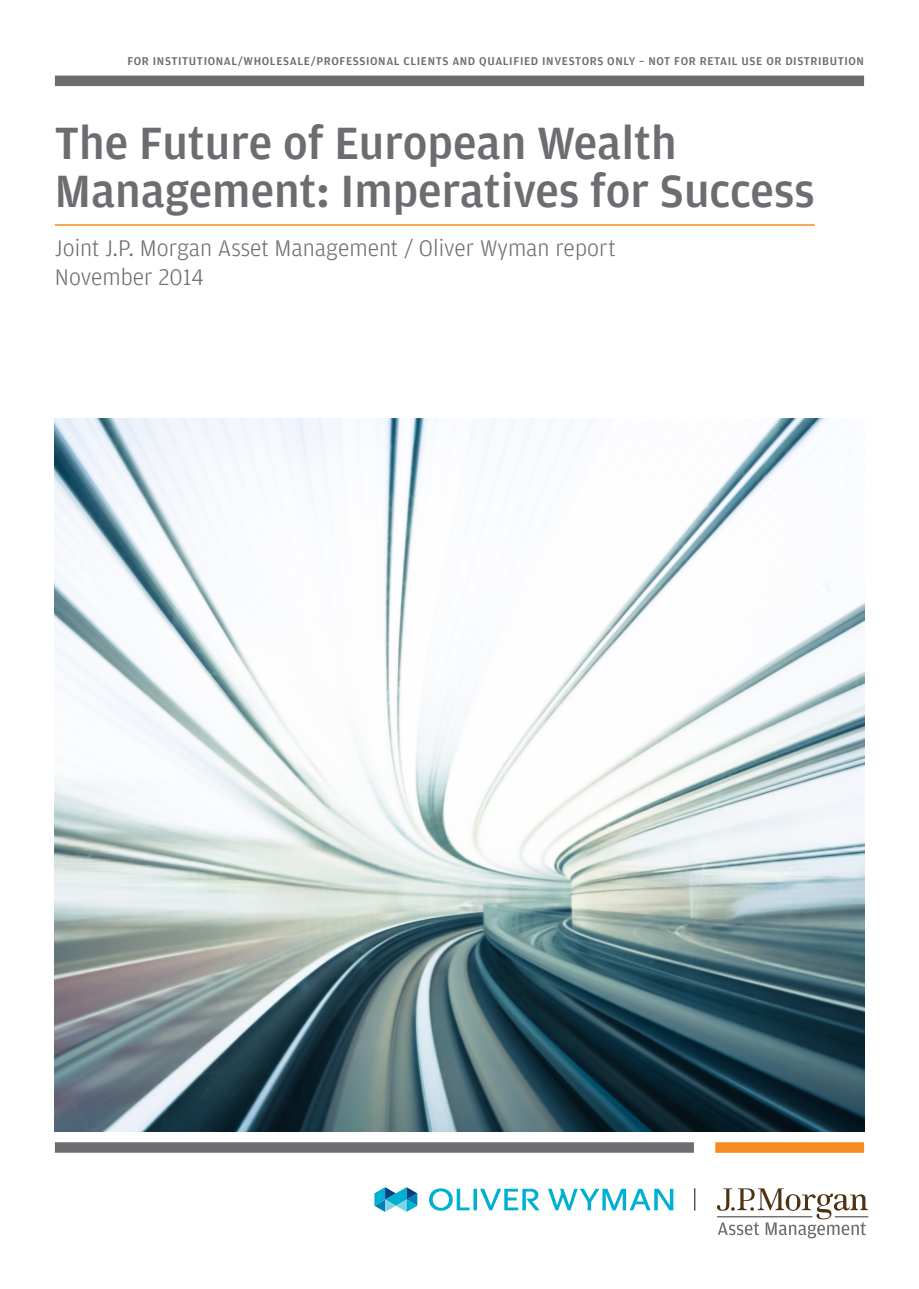
<style>
.page{position:relative;width:919px;height:1289px;background:#fff}
.page>*{position:absolute;margin:0;border:0;box-sizing:border-box;transform-origin:0 0}
.t1{font:500 48px/48px "Amplitude";color:#6c6d70}
.t2{font:300 24px/28.8px "Amplitude";color:#6c6d70}
.Cover_Disclosure_Cop{font:500 12px "Amplitude";letter-spacing:.05em;color:#6c6d70}
</style>
<div class="page">
<hr style="left:55px;top:224px;width:759px;height:2px;background:#f68b1f">
<img style="left:55px;top:418px;width:809px;height:713px">
<div style="left:55px;top:76px;width:809px;height:10px;background:#6c6d70"></div>
<hr style="left:834px;top:1215px;width:34px;height:2px;background:#6c6d70">
<hr style="left:716px;top:1215px;width:96px;height:2px;background:#6c6d70">
<svg style="left:717px;top:1188px;width:150px;height:50px"></svg>
<div style="left:55px;top:1142px;width:638px;height:10px;background:#6c6d70"></div>
<div style="left:715px;top:1142px;width:149px;height:10px;background:#f68b1f"></div>
<svg style="left:374px;top:1187px;width:43px;height:24px"></svg>
<svg style="left:548px;top:1188px;width:125px;height:22px"></svg>
<svg style="left:429px;top:1188px;width:110px;height:22px"></svg>
<svg style="left:694px;top:1188px;width:1px;height:22px"></svg>
<p class="Cover_Disclosure_Cop" style="left:127px;top:53px;width:738px">FOR INSTITUTIONAL/WHOLESALE/PROFESSIONAL CLIENTS AND QUALIFIED INVESTORS ONLY – NOT FOR RETAIL USE OR DISTRIBUTION</p>
<h1 class="t1" style="left:55px;top:118px;width:761px">The Future of European Wealth<br>Management: Imperatives for Success</h1>
<h2 class="t2" style="left:55px;top:233px;width:562px">Joint J.P. Morgan Asset Management / Oliver Wyman report<br>November 2014</h2>
</div>
